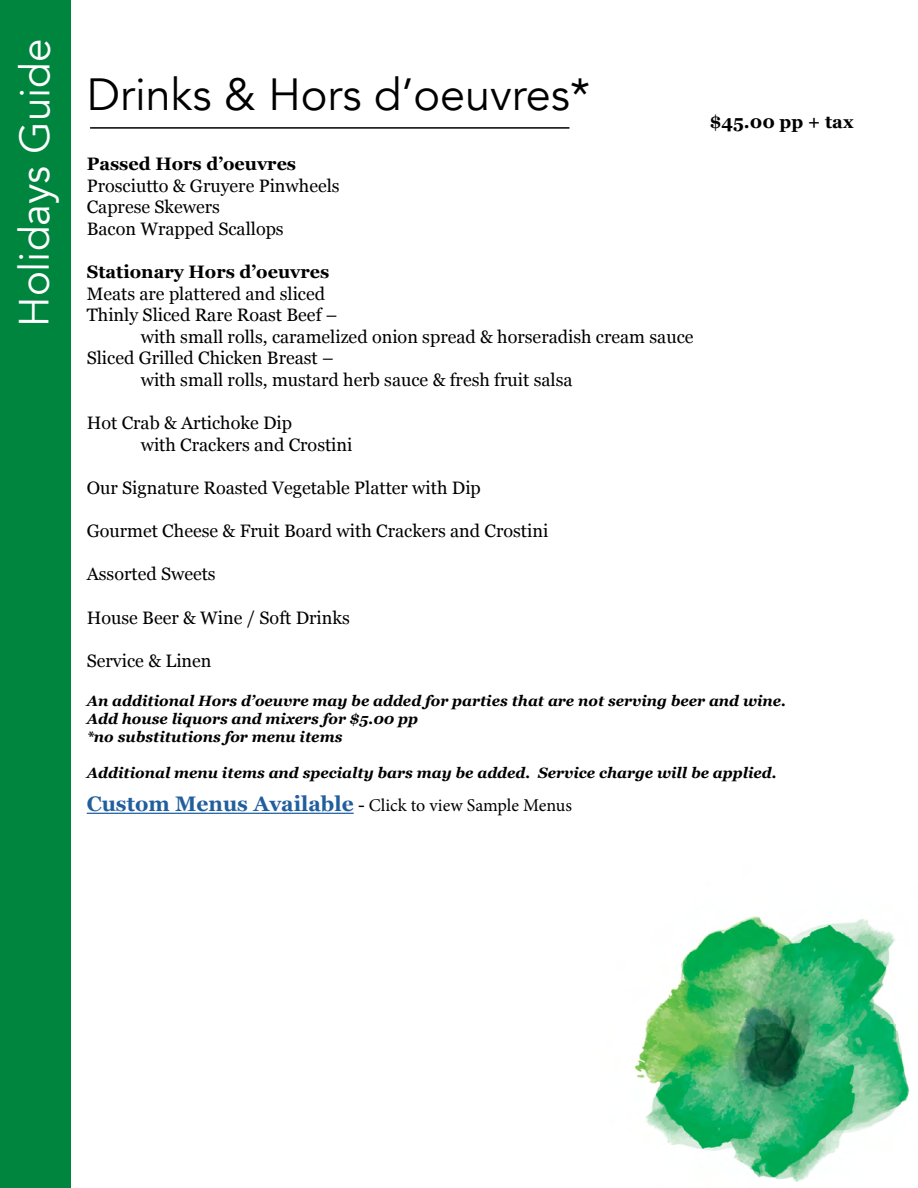
<style>
.page{position:relative;width:918px;height:1188px;background:#fff}
.page>*{position:absolute;margin:0;border:0;box-sizing:border-box;transform-origin:0 0}
.t1{font:45px "Avenir";color:#000}
.t2{font:42px "Avenir";letter-spacing:-.005em;color:#fff}
.t3{font:18px/21.6px "Georgia";color:#000}
.t4{font:700 18px "Georgia";color:#000}
.t5{font:18px "Minion Pro";color:#000}
.t6{font:italic 700 15px/18px "Georgia";color:#000}
.s1{font-family:"Georgia";font-weight:700;font-size:21px;color:#215e9e}
.s2{font-family:"Georgia"}
</style>
<div class="page">
<img style="left:634px;top:916px;width:276px;height:267px">
<div style="left:0;top:0;width:70px;height:1188px;background:#00853e"></div>
<hr style="left:90px;top:127px;width:479px;height:2px;background:#000">
<hr style="left:87px;top:813px;width:267px;height:1px;background:#215e9e">
<h2 class="t2" style="left:10px;top:327px;width:290px;rotate:-90deg">Holidays Guide</h2>
<h1 class="t1" style="left:87px;top:68px;width:505px">Drinks &amp; Hors d’oeuvres*</h1>
<p class="t4" style="left:710px;top:108px;width:145px">$45.00 pp + tax</p>
<p class="t4" style="left:87px;top:150px;width:211px">Passed Hors d’oeuvres</p>
<p class="t3" style="left:87px;top:174px;width:254px">Prosciutto &amp; Gruyere Pinwheels<br>Caprese Skewers<br>Bacon Wrapped Scallops</p>
<p class="t4" style="left:87px;top:258px;width:244px">Stationary Hors d’oeuvres</p>
<p class="t3" style="left:87px;top:282px;width:240px">Meats are plattered and sliced</p>
<p class="t3" style="left:87px;top:303px;width:252px">Thinly Sliced Rare Roast Beef –</p>
<p class="t3" style="left:141px;top:325px;width:554px">with small rolls, caramelized onion spread &amp; horseradish cream sauce</p>
<p class="t3" style="left:87px;top:347px;width:249px">Sliced Grilled Chicken Breast –</p>
<p class="t3" style="left:141px;top:368px;width:433px">with small rolls, mustard herb sauce &amp; fresh fruit salsa</p>
<p class="t3" style="left:141px;top:411px;width:213px;text-indent:-54px">Hot Crab &amp; Artichoke Dip<br>with Crackers and Crostini</p>
<p class="t3" style="left:87px;top:476px;width:396px">Our Signature Roasted Vegetable Platter with Dip</p>
<p class="t3" style="left:87px;top:519px;width:463px">Gourmet Cheese &amp; Fruit Board with Crackers and Crostini</p>
<p class="t3" style="left:87px;top:563px;width:131px">Assorted Sweets</p>
<p class="t3" style="left:87px;top:606px;width:265px">House Beer &amp; Wine / Soft Drinks</p>
<p class="t3" style="left:87px;top:649px;width:126px">Service &amp; Linen</p>
<p class="t6" style="left:87px;top:692px;width:701px">An additional Hors d’oeuvre may be added for parties that are not serving beer and wine.<br>Add house liquors and mixers for $5.00 pp<br>*no substitutions for menu items</p>
<p class="t6" style="left:87px;top:764px;width:691px">Additional menu items and specialty bars may be added. Service charge will be applied.</p>
<p class="t5" style="left:87px;top:794px;width:487px"><span class="s1">Custom Menus Available</span> <span class="s2">-</span> Click to view Sample Menus</p>
</div>
